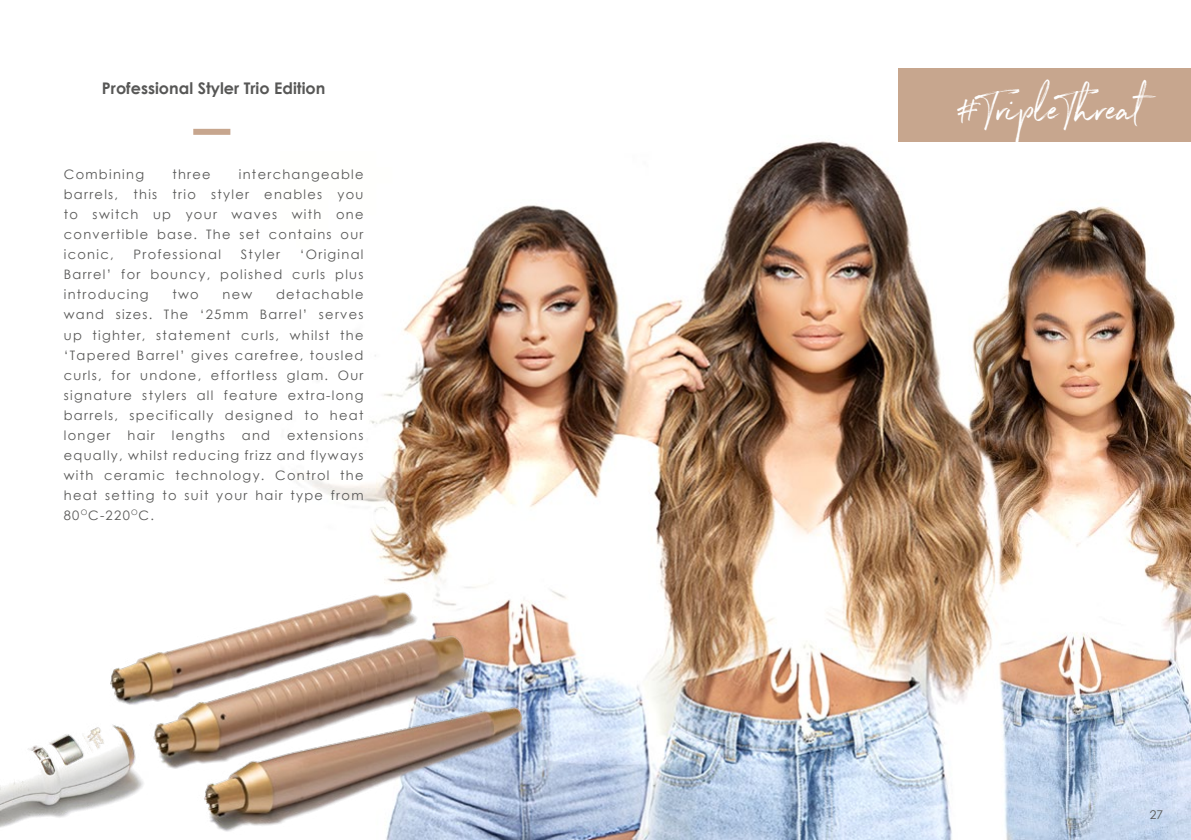
<style>
.page{position:relative;width:1191px;height:840px;background:#fff}
.page>*{position:absolute;margin:0;border:0;box-sizing:border-box;transform-origin:0 0}
.t1{font:47.6px "Northwell";color:#fff}
.t2{font:700 16px "Century Gothic";color:#575756}
.t3{font:13px/20px "Century Gothic";letter-spacing:.1em;color:#575756;text-align:justify}
.t4{font:12px "Century Gothic";color:#575756}
</style>
<div class="page">
<img style="left:296px;top:119px;width:895px;height:720px">
<div style="left:899px;top:68px;width:292px;height:73px;background:#c7a68e"></div>
<div style="left:193px;top:129px;width:37px;height:6px;background:#c7a68e"></div>
<img style="left:0;top:578px;width:531px;height:261px">
<p class="t2" style="left:102px;top:76px;width:225px">Professional Styler Trio Edition</p>
<p class="t3" style="left:64px;top:164px;width:301px;text-indent:175px">interchangeable barrels, this trio styler enables you to switch up your waves with one convertible base. The set contains our iconic,</p>
<p class="t3" style="left:64px;top:164px;width:82px">Combining</p>
<p class="t3" style="left:172px;top:164px;width:40px">three</p>
<p class="t3" style="left:64px;top:244px;width:301px;text-indent:236px">‘Original Barrel’ for bouncy, polished curls plus introducing</p>
<p class="t3" style="left:133px;top:244px;width:89px">Professional</p>
<p class="t3" style="left:241px;top:244px;width:41px">Styler</p>
<p class="t3" style="left:64px;top:284px;width:301px;text-indent:212px">detachable wand sizes. The ‘25mm Barrel’ serves up tighter, statement curls, whilst the ‘Tapered Barrel’ gives carefree, tousled curls, for undone, effortless glam. Our signature stylers all feature extra-long barrels, specifically designed to heat longer</p>
<p class="t3" style="left:172px;top:284px;width:28px">two</p>
<p class="t3" style="left:222px;top:284px;width:31px">new</p>
<p class="t3" style="left:64px;top:424px;width:301px;text-indent:223px">extensions equally, whilst reducing frizz and flyways with ceramic technology. Control the heat setting to suit your hair type from 80<sup>O</sup>C-220<sup>O</sup>C.</p>
<p class="t3" style="left:127px;top:424px;width:29px">hair</p>
<p class="t3" style="left:172px;top:424px;width:54px">lengths</p>
<p class="t3" style="left:242px;top:424px;width:30px">and</p>
<h1 class="t1" style="left:955px;top:75px;width:189px">#TripleThreat</h1>
<p class="t4" style="left:1150px;top:806px;width:15px">27</p>
</div>
